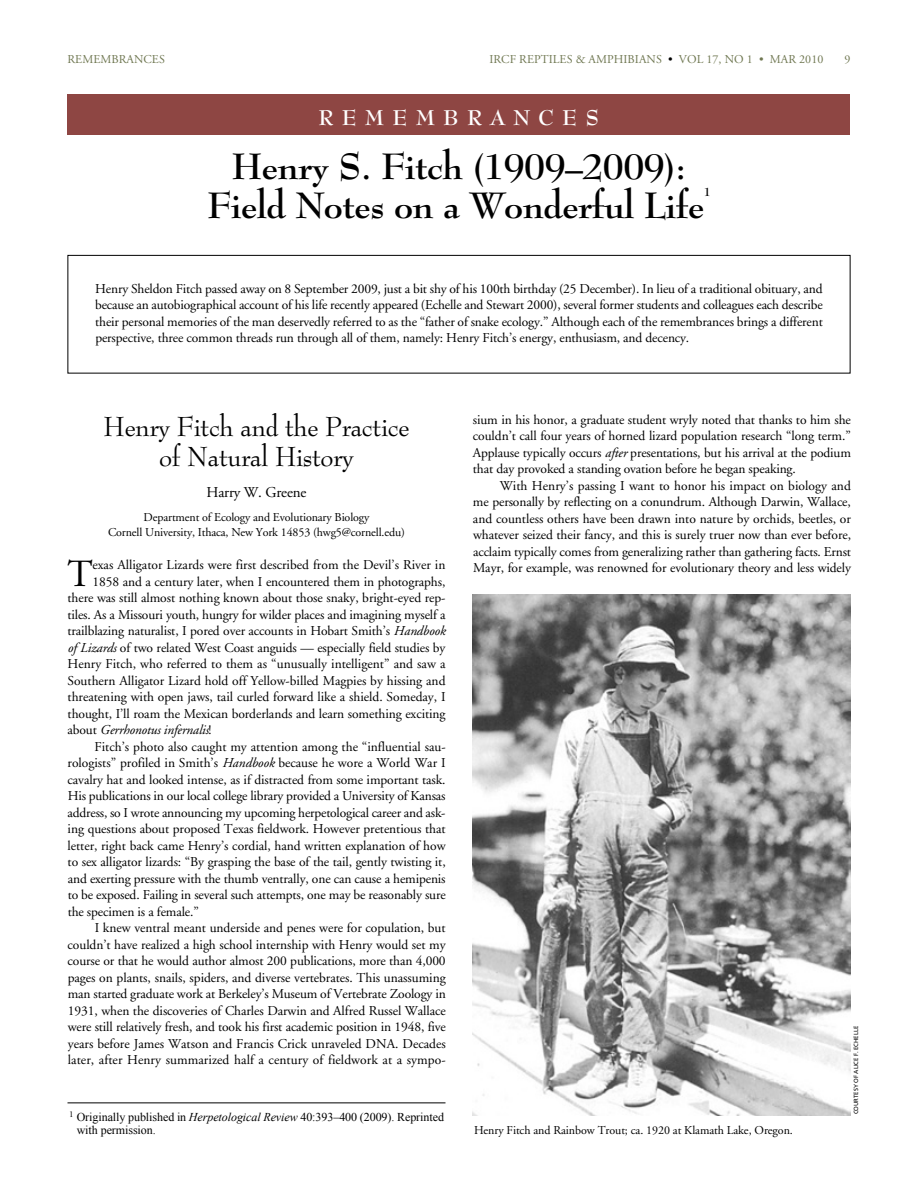
<style>
.page{position:relative;width:918px;height:1188px;background:#fff}
.page>*{position:absolute;margin:0;border:0;box-sizing:border-box;transform-origin:0 0}
.t1{font:38.4px "Adobe Garamond";color:#000}
.t2{font:700 36px/39px "Bernhard Modern BT";letter-spacing:-.015em;color:#000;text-align:center}
.t3{font:27px/30px "Bernhard Modern BT";letter-spacing:-.015em;color:#000;text-align:center}
.t4{font:700 21px "Bernhard Modern BT";letter-spacing:.395em;color:#fff}
.t5{font:15px "Adobe Garamond";letter-spacing:-.01em;color:#000}
.t6{font:13.5px/16.5px "Adobe Garamond";letter-spacing:-.005em;color:#000;text-align:justify}
.t7{font:italic 13.5px "Adobe Garamond";letter-spacing:-.01em;color:#000}
.t8{font:12px/15px "Adobe Garamond";letter-spacing:-.01em;color:#000;text-align:center}
.t9{font:12px/13.5px "Times New Roman";letter-spacing:-.005em;color:#000}
.t10{font:12px "Adobe Garamond";letter-spacing:.005em;color:#6f7751}
.t11{font:12px "Adobe Garamond";letter-spacing:.1em;color:#6f7751}
.t12{font:700 11.85px "Bernhard Modern BT";color:#000}
.t13{font:6px "Frutiger";letter-spacing:-.005em;color:#000}
.s1{color:#000}
.s2{font-style:italic}
.s3{font-style:normal}
</style>
<div class="page">
<div style="left:68px;top:94px;width:782px;height:41px;background:#8e4643"></div>
<hr style="left:68px;top:1102px;width:378px;height:1px;background:#000">
<div style="left:68px;top:255px;width:782px;height:119px;border:1px solid #000"></div>
<div style="left:69px;top:258px;width:143px;height:18px;background:#fff"></div>
<img style="left:472px;top:594px;width:378px;height:522px">
<p class="t11" style="left:68px;top:53px;width:99px">remembrances</p>
<p class="t10" style="left:489px;top:53px;width:336px">IRCF Reptiles &amp; Amphibians <span class="s1">•</span> Vol 17, No 1 • MAR 2010</p>
<p class="t10" style="left:844px;top:53px;width:7px">9</p>
<h3 class="t4" style="left:319px;top:104px;width:282px">remembra n ces</h3>
<h2 class="t2" style="left:207px;top:146px;width:499px">Henry S . Fitch (1909–2009):<br>Field Notes on a Wonderful Life</h2>
<p class="t12" style="left:704px;top:184px;width:8px">1</p>
<p class="t6" style="left:95px;top:280px;width:729px">Henry Sheldon Fitch passed away on 8 S eptember 2009, just a bit shy of his 100th birthday (25 December). In lieu of a traditional obituary, and because an autobiographical account of his life recently appeared (Echelle and S tewart 2000), several former students and colleagues each describe their personal memories of the man deservedly referred to as the “father of snake ecology.” Although each of the remembrances brings a different perspective, three common threads run through all of them, namely: Henry Fitch’s energy, enthusiasm, and decency.</p>
<h3 class="t3" style="left:103px;top:410px;width:308px">Henry Fitch and the Practice of Natural History</h3>
<p class="t5" style="left:206px;top:485px;width:102px">Harry W. Greene</p>
<p class="t8" style="left:108px;top:510px;width:298px">Department of Ecology and Evolutionary Biology<br>Cornell University, Ithaca, New York 14853 (hwg5@cornell.edu)</p>
<h1 class="t1" style="left:68px;top:553px;width:26px">T</h1>
<p class="t6" style="left:92px;top:557px;width:355px">exas Alligator Lizards were first described from the Devil’s River in</p>
<p class="t6" style="left:92px;top:574px;width:354px">1858 and a century later, when I encountered them in photographs,</p>
<p class="t6" style="left:67px;top:590px;width:380px">there was still almost nothing known about those snaky, bright-eyed rep-</p>
<p class="t6" style="left:68px;top:607px;width:379px">tiles. As a Missouri youth, hungry for wilder places and imagining myself a</p>
<p class="t6" style="left:68px;top:623px;width:380px">trailblazing naturalist, I pored over accounts in Hobart S mith’s <span class="s2">Handbook</span></p>
<p class="t6" style="left:68px;top:640px;width:380px"><span class="s2">of Lizards</span> of two related West Coast anguids — especially field studies by</p>
<p class="t6" style="left:68px;top:656px;width:380px">Henry Fitch, who referred to them as “unusually intelligent” and saw a</p>
<p class="t6" style="left:68px;top:673px;width:380px">Southern Alligator Lizard hold off Yellow-billed Magpies by hissing and</p>
<p class="t6" style="left:68px;top:689px;width:380px">threatening with open jaws, tail curled forward like a shield. S omeday, I</p>
<p class="t6" style="left:68px;top:706px;width:379px">thought, I’ll roam the Mexican borderlands and learn something exciting</p>
<p class="t7" style="left:68px;top:723px;width:146px"><span class="s3">about</span> Gerrhonotus infernalis<span class="s3">!</span></p>
<p class="t6" style="left:95px;top:739px;width:353px">Fitch’s photo also caught my attention among the “influential sau-</p>
<p class="t6" style="left:68px;top:755px;width:379px">rologists” profiled in S mith’s <span class="s2">Handbook</span> because he wore a World War I</p>
<p class="t6" style="left:68px;top:772px;width:380px">cavalry hat and looked intense, as if distracted from some important task.</p>
<p class="t6" style="left:68px;top:788px;width:379px">His publications in our local college library provided a University of Kansas</p>
<p class="t6" style="left:68px;top:805px;width:380px">address, so I wrote announcing my upcoming herpetological career and ask-</p>
<p class="t6" style="left:68px;top:821px;width:379px">ing questions about proposed Texas fieldwork. However pretentious that</p>
<p class="t6" style="left:68px;top:838px;width:380px">letter, right back came Henry’s cordial, hand written explanation of how</p>
<p class="t6" style="left:68px;top:854px;width:380px">to sex alligator lizards: “By grasping the base of the tail, gently twisting it,</p>
<p class="t6" style="left:68px;top:871px;width:379px">and exerting pressure with the thumb ventrally, one can cause a hemipenis</p>
<p class="t6" style="left:68px;top:887px;width:380px">to be exposed. Failing in several such attempts, one may be reasonably sure</p>
<p class="t6" style="left:68px;top:904px;width:133px">the specimen is a female.”</p>
<p class="t6" style="left:95px;top:920px;width:352px">I knew ventral meant underside and penes were for copulation, but</p>
<p class="t6" style="left:68px;top:937px;width:380px">couldn’t have realized a high school internship with Henry would set my</p>
<p class="t6" style="left:68px;top:953px;width:380px">course or that he would author almost 200 publications, more than 4,000</p>
<p class="t6" style="left:68px;top:970px;width:380px">pages on plants, snails, spiders, and diverse vertebrates. This unassuming</p>
<p class="t6" style="left:68px;top:986px;width:380px">man started graduate work at B erkeley’s Museum of Vertebrate Zoology in</p>
<p class="t6" style="left:68px;top:1003px;width:379px">1931, when the discoveries of Charles Darwin and Alfred Russel Wallace</p>
<p class="t6" style="left:68px;top:1019px;width:380px">were still relatively fresh, and took his first academic position in 1948, five</p>
<p class="t6" style="left:68px;top:1036px;width:380px">years before James Watson and Francis Crick unraveled DNA. Decades</p>
<p class="t6" style="left:68px;top:1052px;width:380px">later, after Henry summarized half a century of fieldwork at a sympo-</p>
<p class="t9" style="left:77px;top:1110px;width:369px;text-indent:-8px"><sup>1</sup> Originally published in <span class="s2">Herpetological Review</span> 40:393–400 (2009). Reprinted with permission.</p>
<p class="t6" style="left:473px;top:412px;width:380px">sium in his honor, a graduate student wryly noted that thanks to him she couldn’t call four years of horned lizard population research “long term.” Applause typically occurs <span class="s2">after</span> presentations, but his arrival at the podium that day provoked a standing ovation before he began speaking.</p>
<p class="t6" style="left:473px;top:478px;width:380px;text-indent:27px">With Henry’s passing I want to honor his impact on biology and me personally by reflecting on a conundrum. Although Darwin, Wallace, and countless others have been drawn into nature by orchids, beetles, or whatever seized their fancy, and this is surely truer now than ever before, acclaim typically comes from generalizing rather than gathering facts. Ernst Mayr, for example, was renowned for evolutionary theory and less widely</p>
<p class="t8" style="left:474px;top:1123px;width:320px">Henry Fitch and Rainbow Trout; ca. 1920 at Klamath Lake, Oregon.</p>
<p class="t13" style="left:852px;top:1114px;width:90px;rotate:-90deg">Courtesy of Alice F. Ech elle</p>
</div>
